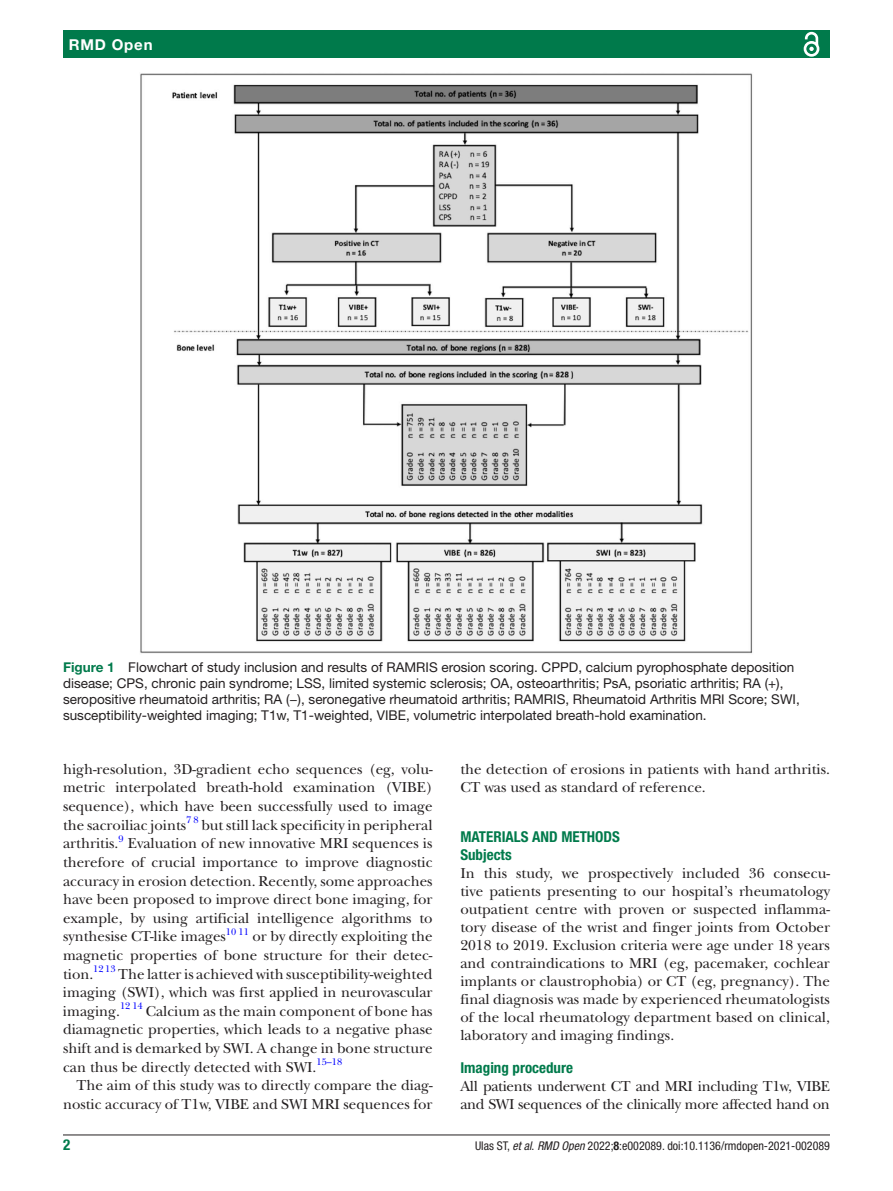
<style>
.page{position:relative;width:893px;height:1191px;background:#fff}
.page>*{position:absolute;margin:0;border:0;box-sizing:border-box;transform-origin:0 0}
.t1{font:15px/18.6px "New Baskerville";color:#231f20;text-align:justify}
.t2{font:15px/18px "New Baskerville";letter-spacing:-.025em;color:#231f20}
.t3{font:700 condensed 15px/18px "Helvetica Neue LT Std";color:#007a4b}
.t4{font:700 15px "Helvetica Neue LT Std";letter-spacing:.055em;color:#fff}
.t5{font:13.5px/16.2px "Helvetica Neue LT Std";color:#231f20}
.t6{font:condensed 12px "Helvetica Neue LT Std";color:#231f20}
.t7{font:9.9px "New Baskerville";color:#00f}
.s1{font-weight:700;color:#007a4b}
.s2{font-style:italic}
.s3{font-weight:700}
</style>
<div class="page">
<hr style="left:63px;top:1134px;width:767px;height:1px;background:#231f20">
<div style="left:63px;top:31px;width:767px;height:27px;background:#007a4b"></div>
<svg style="left:803px;top:31px;width:17px;height:26px"></svg>
<img style="left:140px;top:73px;width:613px;height:581px">
<p class="t4" style="left:69px;top:35px;width:85px">RMD Open</p>
<p class="t5" style="left:63px;top:658px;width:738px"><span class="s1">Figure 1</span> Flowchart of study inclusion and results of RAMRIS erosion scoring. CPPD, calcium pyrophosphate deposition disease; CPS, chronic pain syndrome; LSS, limited systemic sclerosis; OA, osteoarthritis; PsA, psoriatic arthritis; RA (+), seropositive rheumatoid arthritis; RA (−), seronegative rheumatoid arthritis; RAMRIS, Rheumatoid Arthritis MRI Score; SWI, susceptibility-weighted imaging; T1w, T1-weighted, VIBE, volumetric interpolated breath-hold examination.</p>
<p class="t1" style="left:63px;top:759px;width:371px">high-resolution, 3D-gradient echo sequences (eg, volu&shy;metric interpolated breath-hold examination (VIBE) sequence), which have been successfully used to image the sacroiliac joints</p>
<p class="t7" style="left:186px;top:814px;width:14px">7 8</p>
<p class="t1" style="left:201px;top:815px;width:233px">but still lack specificity in peripheral</p>
<p class="t1" style="left:63px;top:834px;width:57px">arthritis.</p>
<p class="t7" style="left:118px;top:832px;width:7px">9</p>
<p class="t1" style="left:63px;top:834px;width:371px;text-indent:65px">Evaluation of new innovative MRI sequences is therefore of crucial importance to improve diagnostic accuracy in erosion detection. Recently, some approaches have been proposed to improve direct bone imaging, for example, by using artificial intelligence algorithms to synthesise CT-like images</p>
<p class="t7" style="left:226px;top:925px;width:25px">10 11</p>
<p class="t1" style="left:63px;top:927px;width:371px;text-indent:190px">or by directly exploiting the magnetic properties of bone structure for their detec&shy;tion.</p>
<p class="t7" style="left:93px;top:963px;width:24px">12 13</p>
<p class="t1" style="left:63px;top:964px;width:371px;text-indent:55px">The latter is achieved with susceptibility-weighted imaging (SWI), which was first applied in neurovascular imaging.<sup>12</sup> <sup>14</sup> Calcium as the main component of bone has diamagnetic properties, which leads to a negative phase shift and is demarked by SWI. A change in bone structure can thus be directly detected with SWI.<sup>15–18</sup></p>
<p class="t1" style="left:63px;top:1076px;width:371px;text-align:right">The aim of this study was to directly compare the diag&shy;nostic accuracy of T1w, VIBE and SWI MRI sequences for</p>
<p class="t1" style="left:460px;top:759px;width:371px">the detection of erosions in patients with hand arthritis.<br>CT was used as standard of reference.</p>
<p class="t3" style="left:460px;top:827px;width:161px">MATERIALS AND METHODS<br>Subjects</p>
<p class="t1" style="left:460px;top:864px;width:371px;line-height:18px">In this study, we prospectively included 36 consecu&shy;tive patients presenting to our hospital’s rheumatology outpatient centre with proven or suspected inflamma&shy;tory disease of the wrist and finger joints from October 2018 to 2019. Exclusion criteria were age under 18 years and contraindications to MRI (eg, pacemaker, cochlear implants or claustrophobia) or CT (eg, pregnancy). The final diagnosis was made by experienced rheumatologists of the local rheumatology department based on clinical, laboratory and imaging findings.</p>
<p class="t3" style="left:460px;top:1058px;width:114px">Imaging procedure</p>
<p class="t2" style="left:460px;top:1077px;width:371px">All patients underwent CT and MRI including T1w, VIBE and SWI sequences of the clinically more affected hand on</p>
<p class="t3" style="left:63px;top:1135px;width:9px">2</p>
<p class="t6" style="left:475px;top:1138px;width:356px">Ulas ST, <span class="s2">et al</span>. <span class="s2">RMD Open</span> 2022;<span class="s3">8</span>:e002089. doi:10.1136/rmdopen-2021-002089</p>
</div>
